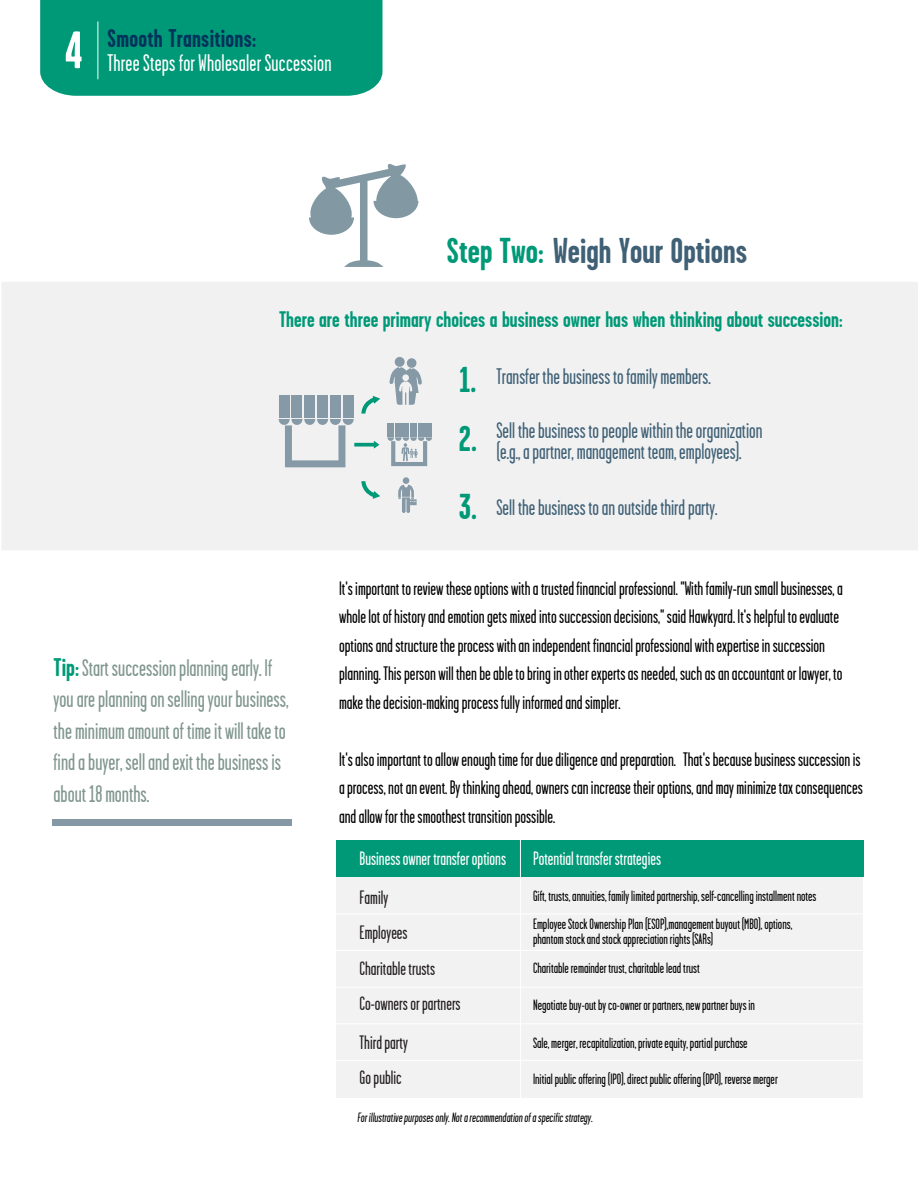
<style>
.page{position:relative;width:918px;height:1188px;background:#fff}
.page>*{position:absolute;margin:0;border:0;box-sizing:border-box;transform-origin:0 0}
.t1{font:700 36px "Garage Gothic";color:#3f6075}
.t2{font:700 36px/58.5px "Garage Gothic";color:#097}
.t3{font:700 25.5px "Garage Gothic";letter-spacing:.01em;color:#00335b}
.t4{font:24px/31.5px "Garage Gothic";color:#80968e}
.t5{font:24px "Garage Gothic";letter-spacing:.01em;color:#fff}
.t6{font:22.5px/21px "Garage Gothic";color:#3f6075}
.t7{font:700 22.5px "Garage Gothic";color:#097}
.t8{font:19.5px/28.5px "Garage Gothic";color:#000}
.t9{font:19.35px/35.5px "Garage Gothic";color:#241f21}
.t10{font:19.35px "Garage Gothic";color:#fff}
.t11{font:15px/15px "Garage Gothic";color:#000}
.t12{font:13.5px "Garage Gothic";color:#000}
.s1{font-size:52.5px;color:#fff}
.s2{color:#097}
.s3{font-weight:700;font-size:25.5px;color:#097}
</style>
<div class="page">
<div style="left:40px;top:0;width:342px;height:96px;background:#097"></div>
<hr style="left:98px;top:21px;width:1px;height:58px;background:#fff">
<div style="left:2px;top:283px;width:915px;height:267px;background:#f1f1f2"></div>
<div style="left:2px;top:282px;width:916px;height:268px;border:2px solid #f1f1f2"></div>
<div style="left:52px;top:820px;width:240px;height:6px;background:#8499a5"></div>
<div style="left:395px;top:357px;width:10px;height:10px;background:#8599a6;border-radius:50%"></div>
<div style="left:407px;top:358px;width:9px;height:10px;background:#8599a6;border-radius:50%"></div>
<svg style="left:389px;top:367px;width:33px;height:38px"></svg>
<div style="left:279px;top:395px;width:11px;height:23px;background:#8599a6"></div>
<div style="left:292px;top:395px;width:10px;height:23px;background:#8599a6"></div>
<div style="left:304px;top:395px;width:11px;height:23px;background:#8599a6"></div>
<div style="left:317px;top:395px;width:11px;height:23px;background:#8599a6"></div>
<div style="left:330px;top:395px;width:11px;height:23px;background:#8599a6"></div>
<div style="left:343px;top:395px;width:11px;height:23px;background:#8599a6"></div>
<div style="left:388px;top:423px;width:6px;height:14px;background:#8599a6"></div>
<div style="left:395px;top:423px;width:7px;height:14px;background:#8599a6"></div>
<div style="left:403px;top:423px;width:6px;height:14px;background:#8599a6"></div>
<div style="left:410px;top:423px;width:7px;height:14px;background:#8599a6"></div>
<div style="left:418px;top:423px;width:6px;height:14px;background:#8599a6"></div>
<div style="left:426px;top:423px;width:6px;height:14px;background:#8599a6"></div>
<svg style="left:387px;top:437px;width:45px;height:29px"></svg>
<div style="left:403px;top:477px;width:6px;height:7px;background:#8599a6;border-radius:50%"></div>
<svg style="left:398px;top:485px;width:19px;height:28px"></svg>
<svg style="left:361px;top:481px;width:19px;height:18px"></svg>
<svg style="left:279px;top:396px;width:101px;height:71px"></svg>
<svg style="left:309px;top:164px;width:109px;height:103px"></svg>
<div style="left:336px;top:844px;width:527px;height:253px;background:#f2f2f2"></div>
<div style="left:336px;top:840px;width:527px;height:37px;background:#009978"></div>
<hr style="left:520px;top:837px;width:1px;height:263px;background:#fff">
<hr style="left:331px;top:914px;width:532px;height:1px;background:#fff">
<hr style="left:331px;top:950px;width:532px;height:1px;background:#fff">
<hr style="left:331px;top:987px;width:532px;height:1px;background:#fff">
<hr style="left:331px;top:1023px;width:532px;height:1px;background:#fff">
<hr style="left:331px;top:1060px;width:532px;height:1px;background:#fff">
<h2 class="t3" style="left:65px;top:24px;width:193px"><span class="s1">4</span> Smooth Transitions:</h2>
<p class="t5" style="left:108px;top:50px;width:225px">Three Steps for Wholesaler Succession</p>
<h1 class="t1" style="left:447px;top:232px;width:302px"><span class="s2">Step Two:</span> Weigh Your Options</h1>
<p class="t7" style="left:279px;top:308px;width:565px">There are three primary choices a business owner has when thinking about succession:</p>
<p class="t4" style="left:54px;top:652px;width:237px"><span class="s3">Tip:</span>Start succession planning early. If you are planning on selling your business, the minimum amount of time it will take to find a buyer, sell and exit the business is about 18 months.</p>
<h1 class="t2" style="left:459px;top:351px;width:19px">1.<br>2.</h1>
<h1 class="t2" style="left:459px;top:478px;width:19px">3.</h1>
<p class="t6" style="left:496px;top:366px;width:216px">Transfer the business to family members.</p>
<p class="t6" style="left:496px;top:420px;width:267px">Sell the business to people within the organization (e.g., a partner, management team, employees).</p>
<p class="t6" style="left:496px;top:497px;width:223px">Sell the business to an outside third party.</p>
<p class="t8" style="left:339px;top:574px;width:505px">It's important to review these options with a trusted financial professional. "With family-run small businesses, a whole lot of history and emotion gets mixed into succession decisions," said Hawkyard. It's helpful to evaluate options and structure the process with an independent financial professional with expertise in succession planning. This person will then be able to bring in other experts as needed, such as an accountant or lawyer, to make the decision-making process fully informed and simpler.</p>
<p class="t8" style="left:339px;top:745px;width:525px;text-align:justify">It's also important to allow enough time for due diligence and preparation. That's because business succession is a process, not an event. By thinking ahead, owners can increase their options, and may minimize tax consequences and allow for the smoothest transition possible.</p>
<p class="t10" style="left:360px;top:849px;width:148px">Business owner transfer options</p>
<p class="t9" style="left:360px;top:880px;width:103px">Family<br>Employees<br>Charitable trusts<br>Co-owners or partners</p>
<p class="t9" style="left:360px;top:1024px;width:50px">Third party<br>Go public</p>
<p class="t10" style="left:533px;top:849px;width:130px">Potential transfer strategies</p>
<p class="t11" style="left:533px;top:888px;width:285px">Gift, trusts, annuities, family limited partnership, self-cancelling installment notes</p>
<p class="t11" style="left:533px;top:917px;width:261px">Employee Stock Ownership Plan (ESOP),management buyout (MBO), options, phantom stock and stock appreciation rights (SARs)</p>
<p class="t11" style="left:533px;top:961px;width:168px">Charitable remainder trust, charitable lead trust</p>
<p class="t11" style="left:533px;top:998px;width:223px">Negotiate buy-out by co-owner or partners, new partner buys in</p>
<p class="t11" style="left:533px;top:1036px;width:216px">Sale, merger, recapitalization, private equity, partial purchase</p>
<p class="t11" style="left:533px;top:1072px;width:246px">Initial public offering (IPO), direct public offering (DPO), reverse merger</p>
<p class="t12" style="left:357px;top:1111px;width:239px">Forillustrative purposes only.Nota recommendation ofa specific strategy.</p>
</div>
